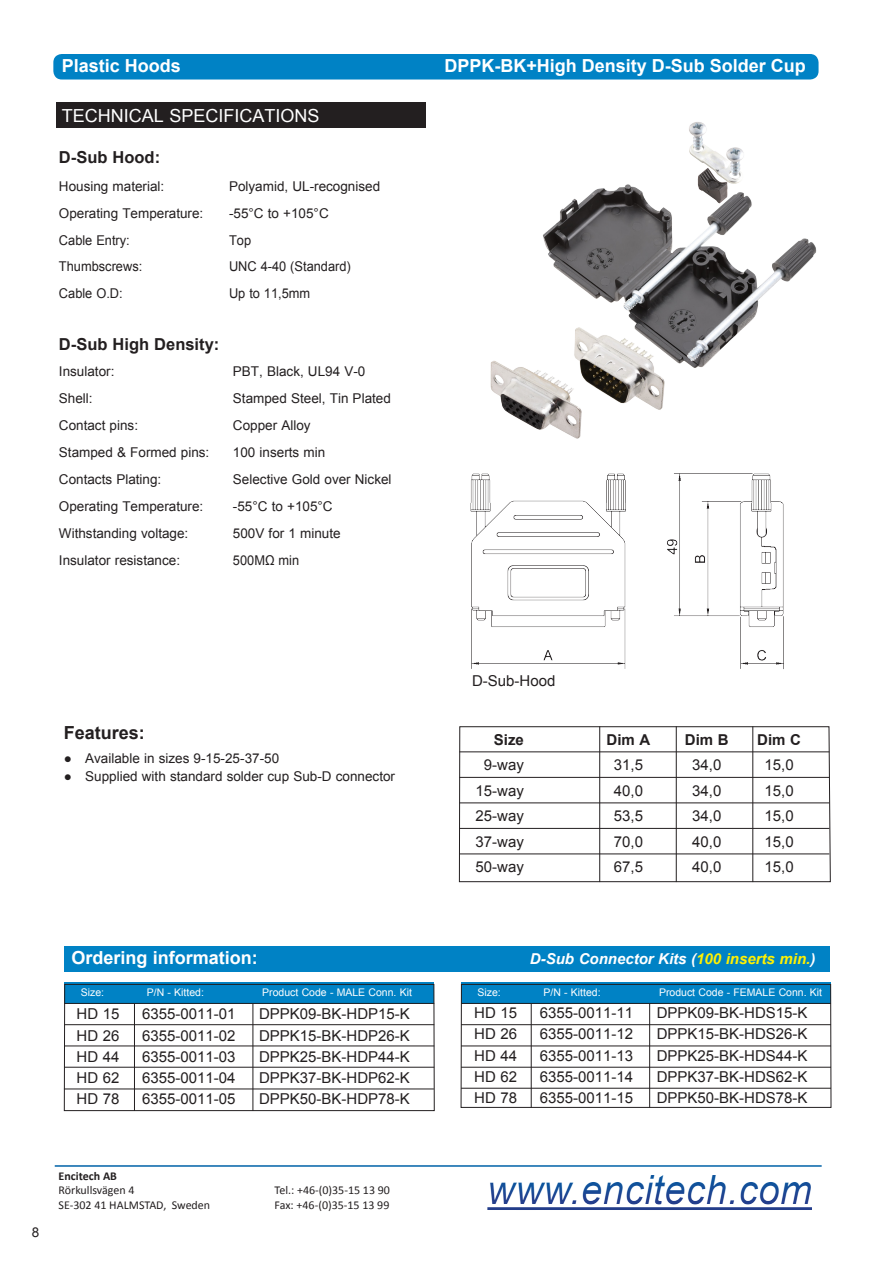
<style>
.page{position:relative;width:893px;height:1263px;background:#fff}
.page>*{position:absolute;margin:0;border:0;box-sizing:border-box;transform-origin:0 0}
.t1{font:italic 40.35px "Arial";letter-spacing:.01em;color:#253f8e;scale:.96 1}
.t2{font:700 18px "Arial";color:#fff}
.t3{font:18px "Arial";color:#fff}
.t4{font:700 18px "Arial";color:#231f20}
.t5{font:700 16.5px "Arial";color:#231f20}
.t6{font:15px "Arial";color:#231f20}
.t7{font:italic 700 15px "Arial";color:#fff}
.t8{font:700 15px "Arial";color:#231f20}
.t9{font:13.5px "Arial";color:#231f20}
.t10{font:13.5px "Arial";color:#231f20;scale:.95 1}
.t11{font:12px "Calibri";color:#231f20}
.t12{font:700 12px "Calibri";color:#231f20}
.t13{font:10.5px "Arial";color:#fff}
.s1{color:#fff101}
</style>
<div class="page">
<div style="left:53px;top:54px;width:765px;height:26px;background:#0082c5;border-radius:9px"></div>
<div style="left:56px;top:103px;width:370px;height:25px;background:#231f20"></div>
<div style="left:64px;top:946px;width:766px;height:25px;background:#0082c5"></div>
<div style="left:64px;top:982px;width:370px;height:21px;background:#0082c5"></div>
<div style="left:64px;top:984px;width:371px;height:127px;border:1px solid #231f20"></div>
<hr style="left:64px;top:1003px;width:370px;height:1px;background:#231f20">
<hr style="left:64px;top:1024px;width:370px;height:1px;background:#231f20">
<hr style="left:64px;top:1045px;width:370px;height:1px;background:#231f20">
<hr style="left:64px;top:1067px;width:370px;height:1px;background:#231f20">
<hr style="left:64px;top:1088px;width:370px;height:1px;background:#231f20">
<hr style="left:134px;top:1003px;width:1px;height:108px;background:#231f20">
<hr style="left:253px;top:1003px;width:1px;height:108px;background:#231f20">
<svg style="left:459px;top:726px;width:372px;height:156px"></svg>
<hr style="left:459px;top:751px;width:370px;height:1px;background:#231f20">
<hr style="left:459px;top:777px;width:370px;height:1px;background:#231f20">
<hr style="left:459px;top:802px;width:370px;height:1px;background:#231f20">
<hr style="left:459px;top:828px;width:370px;height:1px;background:#231f20">
<hr style="left:459px;top:853px;width:370px;height:1px;background:#231f20">
<hr style="left:752px;top:726px;width:1px;height:156px;background:#231f20">
<hr style="left:676px;top:726px;width:1px;height:156px;background:#231f20">
<hr style="left:599px;top:726px;width:1px;height:156px;background:#231f20">
<div style="left:461px;top:982px;width:370px;height:21px;background:#0082c5"></div>
<div style="left:461px;top:984px;width:370px;height:124px;border:1px solid #231f20"></div>
<hr style="left:461px;top:1003px;width:370px;height:1px;background:#231f20">
<hr style="left:461px;top:1024px;width:370px;height:1px;background:#231f20">
<hr style="left:461px;top:1045px;width:370px;height:1px;background:#231f20">
<hr style="left:461px;top:1067px;width:370px;height:1px;background:#231f20">
<hr style="left:461px;top:1088px;width:370px;height:1px;background:#231f20">
<hr style="left:531px;top:1003px;width:1px;height:105px;background:#231f20">
<hr style="left:649px;top:1003px;width:1px;height:105px;background:#231f20">
<img style="left:490px;top:122px;width:327px;height:317px">
<img style="left:470px;top:473px;width:314px;height:197px">
<hr style="left:55px;top:1165px;width:767px;height:2px;background:#0062a7">
<svg style="left:466px;top:1165px;width:356px;height:23px"></svg>
<div style="left:466px;top:1188px;width:374px;height:33px;background:#231f20;opacity:.18"></div>
<p class="t2" style="left:62px;top:54px;width:121px">Plastic Hoods</p>
<p class="t2" style="left:444px;top:54px;width:363px">DPPK-BK+High Density D-Sub Solder Cup</p>
<p class="t3" style="left:62px;top:104px;width:259px">TECHNICAL SPECIFICATIONS</p>
<p class="t5" style="left:59px;top:146px;width:103px">D-Sub Hood:</p>
<p class="t9" style="left:59px;top:178px;width:107px">Housing material:</p>
<p class="t9" style="left:229px;top:178px;width:153px">Polyamid, UL-recognised</p>
<p class="t9" style="left:59px;top:204px;width:146px">Operating Temperature:</p>
<p class="t9" style="left:229px;top:204px;width:101px">-55°C to +105°C</p>
<p class="t10" style="left:59px;top:231px;width:76px">Cable Entry:</p>
<p class="t10" style="left:229px;top:231px;width:25px">Top</p>
<p class="t10" style="left:59px;top:258px;width:89px">Thumbscrews:</p>
<p class="t10" style="left:229px;top:258px;width:130px">UNC 4-40 (Standard)</p>
<p class="t10" style="left:59px;top:285px;width:69px">Cable O.D:</p>
<p class="t10" style="left:229px;top:285px;width:87px">Up to 11,5mm</p>
<p class="t5" style="left:59px;top:333px;width:162px">D-Sub High Density:</p>
<p class="t9" style="left:59px;top:362px;width:57px">Insulator:</p>
<p class="t9" style="left:233px;top:362px;width:134px">PBT, Black, UL94 V-0</p>
<p class="t9" style="left:59px;top:389px;width:35px">Shell:</p>
<p class="t9" style="left:233px;top:389px;width:159px">Stamped Steel, Tin Plated</p>
<p class="t9" style="left:59px;top:416px;width:81px">Contact pins:</p>
<p class="t9" style="left:233px;top:416px;width:79px">Copper Alloy</p>
<p class="t9" style="left:59px;top:443px;width:152px">Stamped &amp; Formed pins:</p>
<p class="t9" style="left:233px;top:443px;width:94px">100 inserts min</p>
<p class="t9" style="left:59px;top:470px;width:104px">Contacts Plating:</p>
<p class="t9" style="left:233px;top:470px;width:160px">Selective Gold over Nickel</p>
<p class="t9" style="left:59px;top:497px;width:146px">Operating Temperature:</p>
<p class="t9" style="left:233px;top:497px;width:101px">-55°C to +105°C</p>
<p class="t9" style="left:59px;top:524px;width:131px">Withstanding voltage:</p>
<p class="t9" style="left:233px;top:524px;width:109px">500V for 1 minute</p>
<p class="t9" style="left:59px;top:551px;width:123px">Insulator resistance:</p>
<p class="t10" style="left:233px;top:551px;width:71px">500MΩ min</p>
<p class="t4" style="left:64px;top:721px;width:83px">Features:</p>
<p class="t9" style="left:64px;top:750px;width:217px">● Available in sizes 9-15-25-37-50</p>
<p class="t9" style="left:64px;top:768px;width:333px">● Supplied with standard solder cup Sub-D connector</p>
<p class="t6" style="left:472px;top:671px;width:85px">D-Sub-Hood</p>
<p class="t8" style="left:494px;top:729px;width:32px">Size</p>
<p class="t8" style="left:607px;top:729px;width:45px">Dim A</p>
<p class="t8" style="left:685px;top:729px;width:45px">Dim B</p>
<p class="t8" style="left:757px;top:729px;width:45px">Dim C</p>
<p class="t6" style="left:484px;top:755px;width:42px">9-way</p>
<p class="t6" style="left:614px;top:755px;width:31px">31,5</p>
<p class="t6" style="left:692px;top:755px;width:31px">34,0</p>
<p class="t6" style="left:764px;top:755px;width:31px">15,0</p>
<p class="t6" style="left:476px;top:781px;width:50px">15-way</p>
<p class="t6" style="left:614px;top:781px;width:31px">40,0</p>
<p class="t6" style="left:692px;top:781px;width:31px">34,0</p>
<p class="t6" style="left:764px;top:781px;width:31px">15,0</p>
<p class="t6" style="left:476px;top:806px;width:50px">25-way</p>
<p class="t6" style="left:614px;top:806px;width:31px">53,5</p>
<p class="t6" style="left:692px;top:806px;width:31px">34,0</p>
<p class="t6" style="left:764px;top:806px;width:31px">15,0</p>
<p class="t6" style="left:476px;top:832px;width:50px">37-way</p>
<p class="t6" style="left:614px;top:832px;width:31px">70,0</p>
<p class="t6" style="left:692px;top:832px;width:31px">40,0</p>
<p class="t6" style="left:764px;top:832px;width:31px">15,0</p>
<p class="t6" style="left:476px;top:857px;width:50px">50-way</p>
<p class="t6" style="left:614px;top:857px;width:31px">67,5</p>
<p class="t6" style="left:692px;top:857px;width:31px">40,0</p>
<p class="t6" style="left:764px;top:857px;width:31px">15,0</p>
<p class="t2" style="left:71px;top:945px;width:188px">Ordering information:</p>
<p class="t7" style="left:530px;top:948px;width:287px">D-Sub Connector Kits (<span class="s1">100 inserts min.</span>)</p>
<p class="t13" style="left:81px;top:986px;width:25px">Size:</p>
<p class="t13" style="left:147px;top:986px;width:59px">P/N - Kitted:</p>
<p class="t13" style="left:262px;top:986px;width:151px">Product Code - MALE Conn. Kit</p>
<p class="t6" style="left:77px;top:1004px;width:44px">HD 15</p>
<p class="t6" style="left:142px;top:1004px;width:95px">6355-0011-01</p>
<p class="t6" style="left:259px;top:1004px;width:152px">DPPK09-BK-HDP15-K</p>
<p class="t6" style="left:77px;top:1025px;width:44px">HD 26</p>
<p class="t6" style="left:142px;top:1025px;width:95px">6355-0011-02</p>
<p class="t6" style="left:259px;top:1025px;width:152px">DPPK15-BK-HDP26-K</p>
<p class="t6" style="left:77px;top:1047px;width:44px">HD 44</p>
<p class="t6" style="left:142px;top:1047px;width:95px">6355-0011-03</p>
<p class="t6" style="left:259px;top:1047px;width:152px">DPPK25-BK-HDP44-K</p>
<p class="t6" style="left:77px;top:1068px;width:44px">HD 62</p>
<p class="t6" style="left:142px;top:1068px;width:95px">6355-0011-04</p>
<p class="t6" style="left:259px;top:1068px;width:152px">DPPK37-BK-HDP62-K</p>
<p class="t6" style="left:77px;top:1089px;width:44px">HD 78</p>
<p class="t6" style="left:142px;top:1089px;width:95px">6355-0011-05</p>
<p class="t6" style="left:259px;top:1089px;width:152px">DPPK50-BK-HDP78-K</p>
<p class="t13" style="left:477px;top:986px;width:25px">Size:</p>
<p class="t13" style="left:543px;top:986px;width:59px">P/N - Kitted:</p>
<p class="t13" style="left:659px;top:986px;width:165px">Product Code - FEMALE Conn. Kit</p>
<p class="t6" style="left:474px;top:1003px;width:44px">HD 15</p>
<p class="t6" style="left:540px;top:1003px;width:95px">6355-0011-11</p>
<p class="t6" style="left:657px;top:1003px;width:152px">DPPK09-BK-HDS15-K</p>
<p class="t6" style="left:474px;top:1024px;width:44px">HD 26</p>
<p class="t6" style="left:540px;top:1024px;width:95px">6355-0011-12</p>
<p class="t6" style="left:657px;top:1024px;width:152px">DPPK15-BK-HDS26-K</p>
<p class="t6" style="left:474px;top:1046px;width:44px">HD 44</p>
<p class="t6" style="left:540px;top:1046px;width:95px">6355-0011-13</p>
<p class="t6" style="left:657px;top:1046px;width:152px">DPPK25-BK-HDS44-K</p>
<p class="t6" style="left:474px;top:1067px;width:44px">HD 62</p>
<p class="t6" style="left:540px;top:1067px;width:95px">6355-0011-14</p>
<p class="t6" style="left:657px;top:1067px;width:152px">DPPK37-BK-HDS62-K</p>
<p class="t6" style="left:474px;top:1088px;width:44px">HD 78</p>
<p class="t6" style="left:540px;top:1088px;width:95px">6355-0011-15</p>
<p class="t6" style="left:657px;top:1088px;width:152px">DPPK50-BK-HDS78-K</p>
<p class="t9" style="left:32px;top:1223px;width:9px">8</p>
<p class="t12" style="left:59px;top:1168px;width:60px">Encitech AB</p>
<p class="t11" style="left:59px;top:1183px;width:78px">Rörkullsvägen 4</p>
<p class="t11" style="left:275px;top:1183px;width:117px">Tel.: +46-(0)35-15 13 90</p>
<p class="t11" style="left:59px;top:1197px;width:153px">SE-302 41 HALMSTAD, Sweden</p>
<p class="t11" style="left:275px;top:1197px;width:116px">Fax: +46-(0)35-15 13 99</p>
<h1 class="t1" style="left:487px;top:1164px;width:340px">www.encitech.com</h1>
</div>
